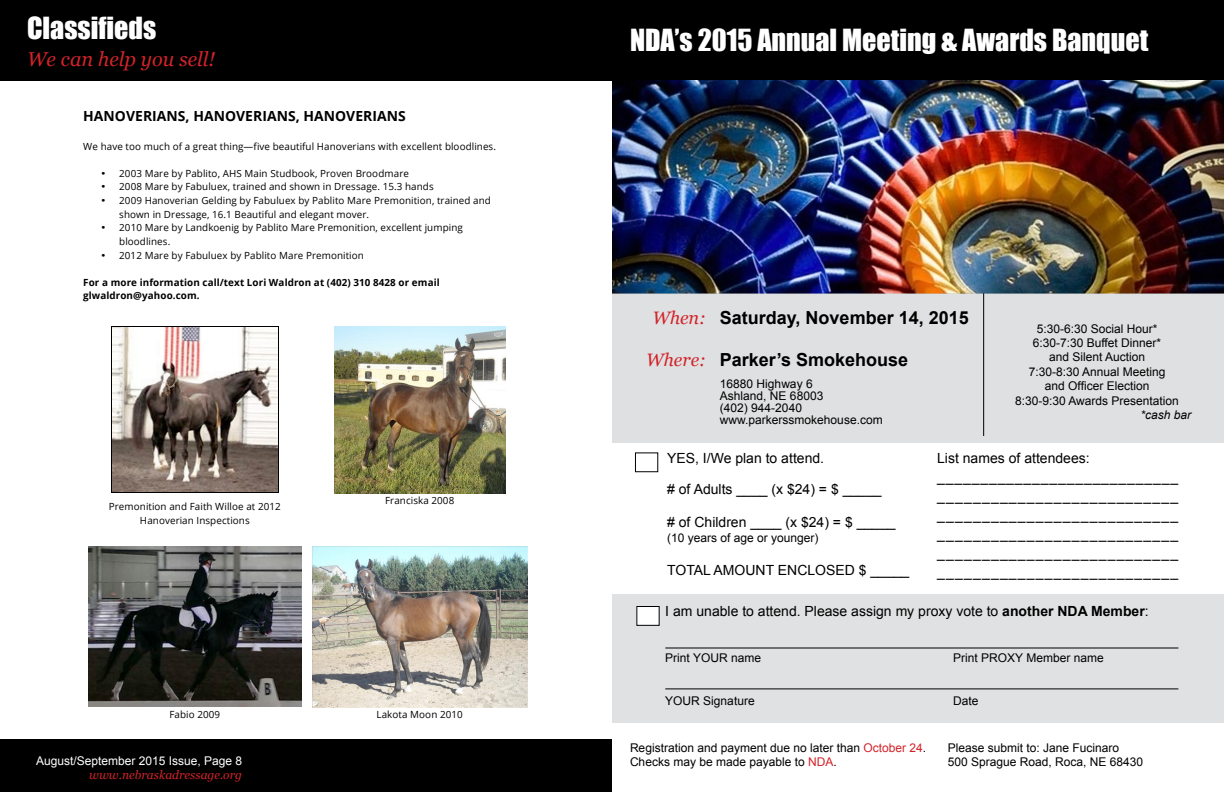
<style>
.page{position:relative;width:1224px;height:792px;background:#fff}
.page>*{position:absolute;margin:0;border:0;box-sizing:border-box;transform-origin:0 0}
.t1{font:28px "Impact";color:#fff}
.t2{font:italic 20px "Georgia";color:#d2232a}
.t3{font:700 18px "Arial";color:#000}
.t4{font:italic 18px "Georgia";color:#d2232a}
.t5{font:14px/19px "Arial";color:#000}
.t6{font:700 13.9px "Open Sans";letter-spacing:.005em;color:#000}
.t7{font:12px/14.4px "Arial";color:#000}
.t8{font:12px "Arial";color:#fff}
.t9{font:italic 12px "Georgia";color:#d2232a}
.t10{font:italic 12px "Arial";color:#000}
.t11{font:9.8px/13.4px "Open Sans";letter-spacing:.01em;color:#000}
.t12{font:700 9.8px/13.4px "Open Sans";letter-spacing:.01em;color:#000}
.s1{font-weight:700}
.s2{color:#d2232a}
</style>
<div class="page">
<div style="left:0;top:740px;width:612px;height:52px;background:#000"></div>
<div style="left:0;top:0;width:612px;height:81px;background:#000"></div>
<div style="left:612px;top:0;width:612px;height:81px;background:#000"></div>
<img style="left:112px;top:327px;width:166px;height:166px">
<hr style="left:112px;top:326px;width:166px;height:1px;background:#000">
<hr style="left:111px;top:327px;width:1px;height:166px;background:#000">
<hr style="left:278px;top:327px;width:1px;height:166px;background:#000">
<hr style="left:112px;top:493px;width:166px;height:1px;background:#000">
<img style="left:334px;top:326px;width:171px;height:168px">
<img style="left:89px;top:546px;width:212px;height:160px">
<img style="left:312px;top:546px;width:215px;height:161px">
<img style="left:612px;top:81px;width:612px;height:212px">
<div style="left:612px;top:293px;width:612px;height:150px;background:#dfe0e1"></div>
<hr style="left:983px;top:293px;width:1px;height:143px;background:#000">
<div style="left:635px;top:452px;width:23px;height:20px;border:1px solid #000"></div>
<div style="left:612px;top:594px;width:612px;height:129px;background:#e0e1e2"></div>
<div style="left:637px;top:606px;width:22px;height:19px;background:#fff"></div>
<div style="left:636px;top:606px;width:24px;height:20px;border:1px solid #000"></div>
<hr style="left:665px;top:648px;width:513px;height:1px;background:#000">
<hr style="left:665px;top:688px;width:513px;height:1px;background:#000">
<h1 class="t1" style="left:27px;top:6px;width:131px">Classifieds</h1>
<h2 class="t2" style="left:27px;top:47px;width:190px">We can help you sell!</h2>
<h3 class="t6" style="left:83px;top:106px;width:324px">HANOVERIANS, HANOVERIANS, HANOVERIANS</h3>
<p class="t11" style="left:83px;top:139px;width:414px">We have too much of a great thing—five beautiful Hanoverians with excellent bloodlines.</p>
<p class="t11" style="left:101px;top:167px;width:309px">• 2003 Mare by Pablito, AHS Main Studbook, Proven Broodmare</p>
<p class="t11" style="left:101px;top:180px;width:334px">• 2008 Mare by Fabuluex, trained and shown in Dressage. 15.3 hands</p>
<p class="t11" style="left:119px;top:193px;width:373px;line-height:13.7px;text-indent:-18px">• 2009 Hanoverian Gelding by Fabuluex by Pablito Mare Premonition, trained and shown in Dressage, 16.1 Beautiful and elegant mover.</p>
<p class="t11" style="left:119px;top:221px;width:345px;text-indent:-18px">• 2010 Mare by Landkoenig by Pablito Mare Premonition, excellent jumping bloodlines.</p>
<p class="t11" style="left:101px;top:248px;width:264px">• 2012 Mare by Fabuluex by Pablito Mare Premonition</p>
<p class="t12" style="left:83px;top:275px;width:358px">For a more information call/text Lori Waldron at (402) 310 8428 or email glwaldron@yahoo.com.</p>
<p class="t11" style="left:109px;top:500px;width:174px;text-align:center">Premonition and Faith Willoe at 2012<br>Hanoverian Inspections</p>
<p class="t11" style="left:385px;top:494px;width:71px">Franciska 2008</p>
<p class="t11" style="left:169px;top:707px;width:52px">Fabio 2009</p>
<p class="t11" style="left:377px;top:707px;width:88px">Lakota Moon 2010</p>
<p class="t8" style="left:36px;top:753px;width:208px">August/September 2015 Issue, Page 8</p>
<p class="t9" style="left:89px;top:767px;width:154px">www.nebraskadressage.org</p>
<h1 class="t1" style="left:630px;top:18px;width:520px">NDA’s 2015 Annual Meeting &amp; Awards Banquet</h1>
<h3 class="t4" style="left:652px;top:306px;width:55px">When:</h3>
<h3 class="t4" style="left:646px;top:349px;width:61px">Where:</h3>
<h3 class="t3" style="left:720px;top:306px;width:250px">Saturday, November 14, 2015</h3>
<h3 class="t3" style="left:720px;top:347px;width:190px">Parker’s Smokehouse</h3>
<p class="t7" style="left:720px;top:378px;width:164px;line-height:12px">16880 Highway 6<br>Ashland, NE 68003<br>(402) 944-2040 www.parkerssmokehouse.com</p>
<p class="t7" style="left:1015px;top:321px;width:165px;text-align:center">5:30-6:30 Social Hour*<br>6:30-7:30 Buffet Dinner*<br>and Silent Auction<br>7:30-8:30 Annual Meeting<br>and Officer Election<br>8:30-9:30 Awards Presentation</p>
<p class="t10" style="left:1141px;top:407px;width:52px">*cash bar</p>
<h3 class="t5" style="left:667px;top:448px;width:158px">YES, I/We plan to attend.</h3>
<h3 class="t5" style="left:667px;top:480px;width:216px"># of Adults ____ (x $24) = $ _____</h3>
<h3 class="t5" style="left:667px;top:513px;width:230px"># of Children ____ (x $24) = $ _____</h3>
<p class="t7" style="left:667px;top:531px;width:153px">(10 years of age or younger)</p>
<h3 class="t5" style="left:667px;top:561px;width:244px">TOTAL AMOUNT ENCLOSED $ _____</h3>
<h3 class="t5" style="left:937px;top:448px;width:243px">List names of attendees: ____________________________ ___________________________ ___________________________ ___________________________ ___________________________ ___________________________</h3>
<h3 class="t5" style="left:665px;top:602px;width:485px">I am unable to attend. Please assign my proxy vote to <span class="s1">another NDA Member</span>:</h3>
<p class="t7" style="left:665px;top:651px;width:97px">Print YOUR name</p>
<p class="t7" style="left:953px;top:651px;width:152px">Print PROXY Member name</p>
<p class="t7" style="left:665px;top:694px;width:91px">YOUR Signature</p>
<p class="t7" style="left:953px;top:694px;width:27px">Date</p>
<p class="t7" style="left:630px;top:740px;width:298px">Registration and payment due no later than <span class="s2">October 24</span>.<br>Checks may be made payable to <span class="s2">NDA</span>.</p>
<p class="t7" style="left:948px;top:740px;width:197px">Please submit to: Jane Fucinaro<br>500 Sprague Road, Roca, NE 68430</p>
</div>
